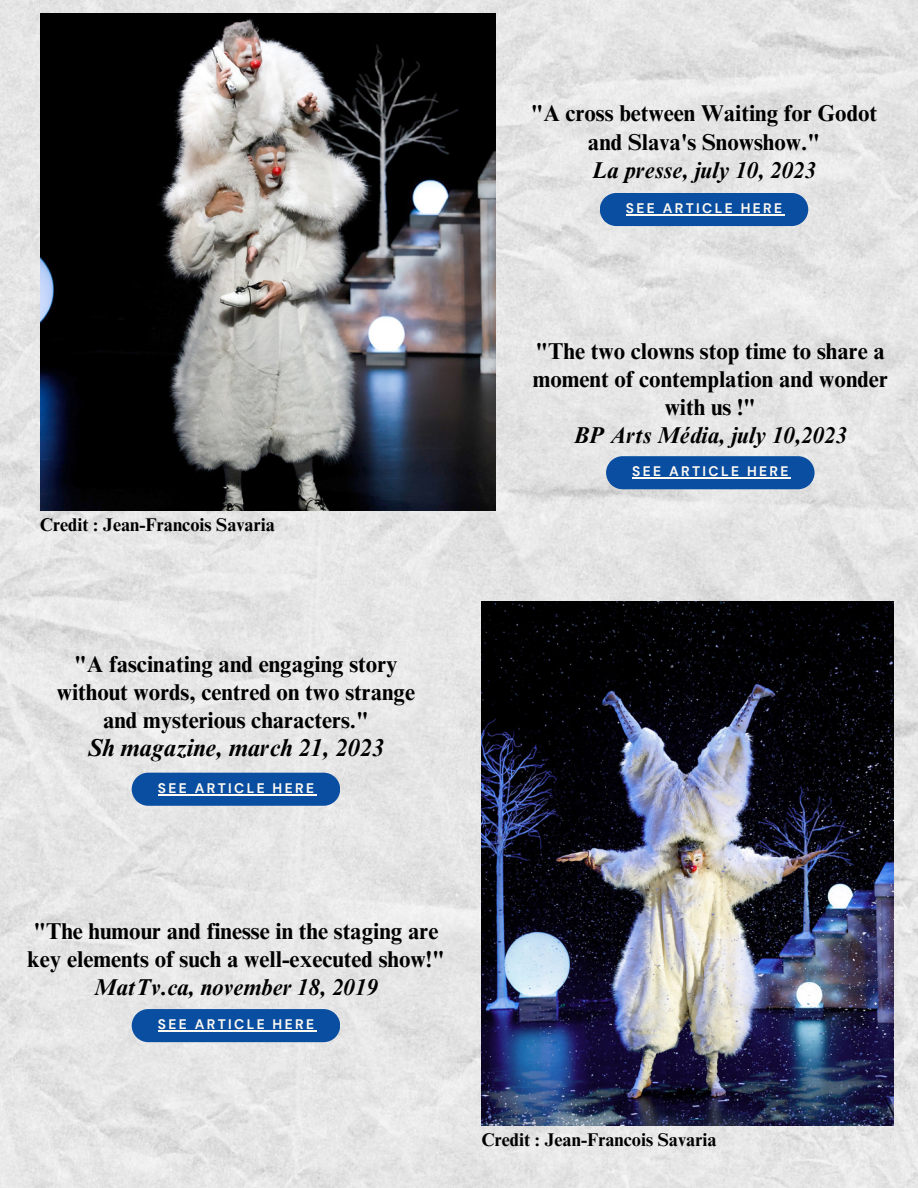
<style>
.page{position:relative;width:918px;height:1188px;background:#fff}
.page>*{position:absolute;margin:0;border:0;box-sizing:border-box;transform-origin:0 0}
.t1{font:italic 700 24.45px "Times NRMT Pro";color:#000}
.t2{font:700 22.95px/28.2px "Times NRMT Pro";color:#000;text-align:center}
.t3{font:italic 700 22.95px "Times NRMT Pro";color:#000}
.t4{font:700 18.45px "Times NRMT Pro";color:#000}
.t5{font:700 13.8px "DM Sans";letter-spacing:.17em;color:#fffbf2}
</style>
<div class="page">
<img style="left:0;top:0;width:918px;height:1188px">
<img style="left:41px;top:13px;width:454px;height:497px">
<img style="left:481px;top:601px;width:412px;height:525px">
<div style="left:600px;top:193px;width:208px;height:33px;background:#0a4ea2"></div>
<hr style="left:626px;top:214px;width:158px;height:1px;background:#fffbf2">
<svg style="left:606px;top:456px;width:209px;height:33px;background:#1858a6"></svg>
<hr style="left:632px;top:478px;width:159px;height:1px;background:#fffbf2">
<svg style="left:132px;top:773px;width:208px;height:33px;background:#1857a6"></svg>
<hr style="left:158px;top:794px;width:158px;height:1px;background:#fffbf2">
<div style="left:132px;top:1009px;width:208px;height:33px;background:#0a4ea2"></div>
<hr style="left:158px;top:1030px;width:158px;height:2px;background:#fffbf2">
<p class="t4" style="left:40px;top:518px;width:237px">Credit : Jean-Francois Savaria</p>
<p class="t2" style="left:57px;top:653px;width:360px">"A fascinating and engaging story without words, centred on two strange and mysterious characters."</p>
<p class="t1" style="left:88px;top:739px;width:298px">Sh magazine, march 21, 2023</p>
<p class="t5" style="left:158px;top:779px;width:158px">SEE ARTICLE HERE</p>
<p class="t2" style="left:531px;top:102px;width:348px">"A cross between Waiting for Godot and Slava's Snowshow."</p>
<p class="t3" style="left:592px;top:161px;width:226px">La presse, july 10, 2023</p>
<p class="t5" style="left:626px;top:200px;width:158px">SEE ARTICLE HERE</p>
<p class="t2" style="left:533px;top:340px;width:357px">"The two clowns stop time to share a moment of contemplation and wonder with us !"</p>
<p class="t3" style="left:573px;top:427px;width:275px">BP Arts Média, july 10,2023</p>
<p class="t5" style="left:632px;top:463px;width:158px">SEE ARTICLE HERE</p>
<p class="t2" style="left:27px;top:920px;width:419px;text-align:left">"The humour and finesse in the staging are key elements of such a well-executed show!"</p>
<p class="t3" style="left:94px;top:979px;width:286px">MatTv.ca, november 18, 2019</p>
<p class="t5" style="left:158px;top:1016px;width:158px">SEE ARTICLE HERE</p>
<p class="t4" style="left:481px;top:1133px;width:237px">Credit : Jean-Francois Savaria</p>
</div>
